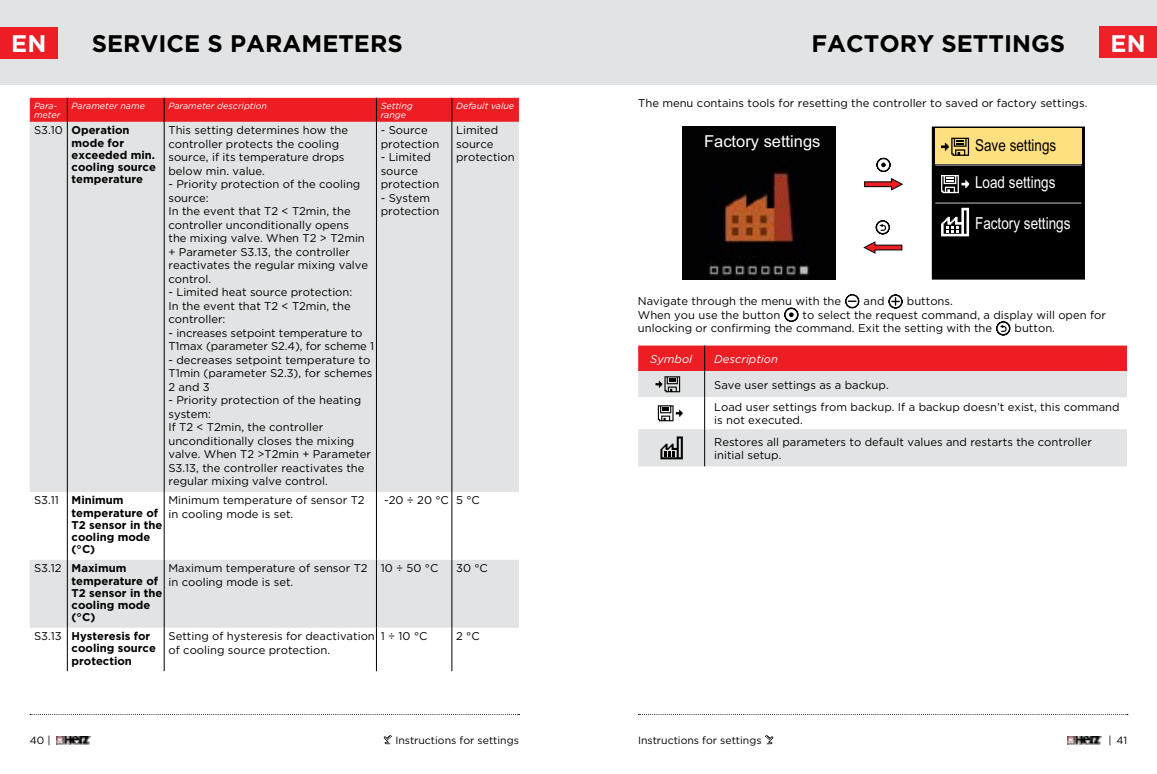
<style>
.page{position:relative;width:1157px;height:774px;background:#fff}
.page>*{position:absolute;margin:0;border:0;box-sizing:border-box;transform-origin:0 0}
.t1{font:700 24px "Gotham";color:#000}
.t2{font:700 24px "Gotham";color:#fff}
.t3{font:16.5px "Arial Narrow";color:#fff}
.t4{font:16.5px "Arial";color:#fff}
.t5{font:16.5px "Arial Narrow";color:#000}
.t6{font:11.25px/13.5px "Gotham";color:#000}
.t7{font:700 11.25px/12.3px "Gotham";color:#000}
.t8{font:italic 11.25px "Gotham";color:#fff}
.t9{font:10.5px "Gotham";color:#000}
.t10{font:italic 9px/9px "Gotham";color:#fff}
.s1{font-weight:400}
</style>
<div class="page">
<svg style="left:383px;top:735px;width:9px;height:9px"></svg>
<svg style="left:764px;top:735px;width:9px;height:9px"></svg>
<svg style="left:30px;top:714px;width:489px;height:1px"></svg>
<svg style="left:638px;top:714px;width:489px;height:1px"></svg>
<div style="left:0;top:0;width:578px;height:85px;background:#e2e3e4"></div>
<div style="left:578px;top:0;width:579px;height:85px;background:#e2e3e4"></div>
<div style="left:1099px;top:27px;width:58px;height:31px;background:#ed2127"></div>
<div style="left:0;top:27px;width:58px;height:31px;background:#ed1d24"></div>
<img style="left:1067px;top:737px;width:34px;height:7px">
<img style="left:56px;top:737px;width:35px;height:7px">
<svg style="left:30px;top:122px;width:489px;height:506px;background:#e5e6e7"></svg>
<hr style="left:67px;top:122px;width:1px;height:370px;background:#000">
<hr style="left:164px;top:122px;width:1px;height:370px;background:#000">
<hr style="left:67px;top:492px;width:1px;height:68px;background:#000">
<hr style="left:164px;top:492px;width:1px;height:68px;background:#000">
<hr style="left:67px;top:560px;width:1px;height:68px;background:#000">
<hr style="left:164px;top:560px;width:1px;height:68px;background:#000">
<hr style="left:67px;top:628px;width:1px;height:43px;background:#000">
<hr style="left:164px;top:628px;width:1px;height:43px;background:#000">
<div style="left:30px;top:98px;width:489px;height:24px;background:#ed1d24"></div>
<hr style="left:376px;top:122px;width:1px;height:370px;background:#000">
<hr style="left:451px;top:122px;width:1px;height:370px;background:#000">
<hr style="left:376px;top:492px;width:1px;height:68px;background:#000">
<hr style="left:451px;top:492px;width:1px;height:68px;background:#000">
<hr style="left:376px;top:560px;width:1px;height:68px;background:#000">
<hr style="left:451px;top:560px;width:1px;height:68px;background:#000">
<hr style="left:376px;top:628px;width:1px;height:43px;background:#000">
<hr style="left:451px;top:628px;width:1px;height:43px;background:#000">
<svg style="left:845px;top:294px;width:14px;height:14px"></svg>
<svg style="left:888px;top:294px;width:14px;height:14px"></svg>
<svg style="left:784px;top:308px;width:14px;height:14px"></svg>
<svg style="left:996px;top:321px;width:14px;height:14px"></svg>
<div style="left:932px;top:127px;width:152px;height:152px;background:#000"></div>
<div style="left:931px;top:126px;width:154px;height:154px;border:1px solid #000"></div>
<hr style="left:935px;top:164px;width:146px;height:2px;background:#a7a9ac">
<hr style="left:935px;top:202px;width:146px;height:2px;background:#a7a9ac">
<div style="left:935px;top:128px;width:146px;height:36px;background:#ffe081"></div>
<svg style="left:941px;top:138px;width:28px;height:18px"></svg>
<svg style="left:941px;top:175px;width:28px;height:18px"></svg>
<svg style="left:941px;top:208px;width:28px;height:28px"></svg>
<img style="left:682px;top:127px;width:153px;height:153px">
<svg style="left:875px;top:220px;width:15px;height:14px"></svg>
<svg style="left:876px;top:158px;width:14px;height:14px"></svg>
<svg style="left:638px;top:397px;width:489px;height:69px;fill:#e2e3e4"></svg>
<hr style="left:704px;top:397px;width:1px;height:32px;background:#000">
<hr style="left:704px;top:429px;width:1px;height:37px;background:#000">
<svg style="left:638px;top:346px;width:489px;height:51px;background:#e47f83"></svg>
<svg style="left:658px;top:405px;width:24px;height:16px"></svg>
<svg style="left:660px;top:436px;width:23px;height:23px"></svg>
<svg style="left:864px;top:178px;width:39px;height:13px"></svg>
<svg style="left:863px;top:241px;width:39px;height:13px"></svg>
<h1 class="t1" style="left:92px;top:28px;width:312px">SERVICE S PARAMETERS</h1>
<h1 class="t1" style="left:811px;top:28px;width:255px">FACTORY SETTINGS</h1>
<h1 class="t2" style="left:11px;top:28px;width:37px">EN</h1>
<h1 class="t2" style="left:1110px;top:28px;width:37px">EN</h1>
<p class="t10" style="left:34px;top:101px;width:28px">Para&shy;meter</p>
<p class="t10" style="left:72px;top:101px;width:75px">Parameter name</p>
<p class="t10" style="left:168px;top:101px;width:100px">Parameter description</p>
<p class="t10" style="left:381px;top:101px;width:34px">Setting range</p>
<p class="t10" style="left:456px;top:101px;width:60px">Default value</p>
<p class="t7" style="left:72px;top:124px;width:86px;text-indent:-38px"><span class="s1">S3.10</span> Operation mode for exceeded min. cooling source temperature</p>
<p class="t6" style="left:168px;top:123px;width:181px">This setting determines how the controller protects the cooling source, if its temperature drops below min. value.</p>
<p class="t6" style="left:456px;top:123px;width:60px">Limited source protection</p>
<p class="t6" style="left:381px;top:123px;width:60px">- Source protection</p>
<p class="t6" style="left:381px;top:150px;width:60px">- Limited source protection</p>
<p class="t6" style="left:381px;top:191px;width:60px">- System protection</p>
<p class="t6" style="left:168px;top:177px;width:201px">- Priority protection of the cooling source:<br>In the event that T2 &lt; T2min, the controller unconditionally opens the mixing valve. When T2 &gt; T2min + Parameter S3.13, the controller reactivates the regular mixing valve control.</p>
<p class="t6" style="left:168px;top:285px;width:185px">- Limited heat source protection:<br>In the event that T2 &lt; T2min, the controller:</p>
<p class="t6" style="left:168px;top:326px;width:207px">- increases setpoint temperature to<br>T1max (parameter S2.4), for scheme 1</p>
<p class="t6" style="left:168px;top:353px;width:206px">- decreases setpoint temperature to<br>T1min (parameter S2.3), for schemes<br>2 and 3</p>
<p class="t6" style="left:168px;top:393px;width:204px">- Priority protection of the heating system:<br>If T2 &lt; T2min, the controller unconditionally closes the mixing valve. When T2 &gt;T2min + Parameter<br>S3.13, the controller reactivates the regular mixing valve control.</p>
<p class="t7" style="left:72px;top:494px;width:92px;text-indent:-38px"><span class="s1">S3.11</span> Minimum temperature of<br>T2 sensor in the cooling mode (°C)</p>
<p class="t6" style="left:168px;top:493px;width:198px">Minimum temperature of sensor T2 in cooling mode is set.</p>
<p class="t6" style="left:384px;top:493px;width:97px">-20 ÷ 20 °C 5 °C</p>
<p class="t7" style="left:72px;top:562px;width:92px;text-indent:-38px"><span class="s1">S3.12</span> Maximum temperature of<br>T2 sensor in the cooling mode (°C)</p>
<p class="t6" style="left:168px;top:561px;width:201px">Maximum temperature of sensor T2 in cooling mode is set.</p>
<p class="t6" style="left:381px;top:561px;width:59px">10 ÷ 50 °C</p>
<p class="t6" style="left:456px;top:561px;width:33px">30 °C</p>
<p class="t7" style="left:72px;top:630px;width:86px;text-indent:-38px"><span class="s1">S3.13</span> Hysteresis for cooling source protection</p>
<p class="t6" style="left:168px;top:629px;width:208px">Setting of hysteresis for deactivation of cooling source protection.</p>
<p class="t6" style="left:381px;top:629px;width:48px">1 ÷ 10 °C</p>
<p class="t6" style="left:456px;top:629px;width:25px">2 °C</p>
<p class="t6" style="left:638px;top:96px;width:451px">The menu contains tools for resetting the controller to saved or factory settings.</p>
<h2 class="t4" style="left:704px;top:130px;width:118px">Factory settings</h2>
<h2 class="t5" style="left:975px;top:133px;width:83px">Save settings</h2>
<h2 class="t3" style="left:975px;top:170px;width:82px">Load settings</h2>
<h2 class="t3" style="left:975px;top:211px;width:97px">Factory settings</h2>
<p class="t6" style="left:638px;top:294px;width:205px">Navigate through the menu with the</p>
<p class="t6" style="left:863px;top:294px;width:22px">and</p>
<p class="t6" style="left:906px;top:294px;width:48px">buttons.</p>
<p class="t6" style="left:638px;top:308px;width:144px">When you use the button</p>
<p class="t6" style="left:638px;top:308px;width:469px;text-indent:165px">to select the request command, a display will open for unlocking or confirming the command. Exit the setting with the</p>
<p class="t6" style="left:1014px;top:321px;width:42px">button.</p>
<p class="t8" style="left:650px;top:352px;width:43px">Symbol</p>
<p class="t8" style="left:714px;top:352px;width:65px">Description</p>
<p class="t6" style="left:714px;top:373px;width:407px;line-height:22.2px">Save user settings as a backup.<br>Load user settings from backup. If a backup doesn’t exist, this command</p>
<p class="t6" style="left:714px;top:410px;width:379px;line-height:21.1px">is not executed.<br>Restores all parameters to default values and restarts the controller</p>
<p class="t6" style="left:714px;top:448px;width:69px">initial setup.</p>
<p class="t9" style="left:30px;top:734px;width:22px">40 |</p>
<p class="t9" style="left:395px;top:734px;width:125px">Instructions for settings</p>
<p class="t9" style="left:638px;top:734px;width:125px">Instructions for settings</p>
<p class="t9" style="left:1108px;top:734px;width:20px">| 41</p>
</div>
